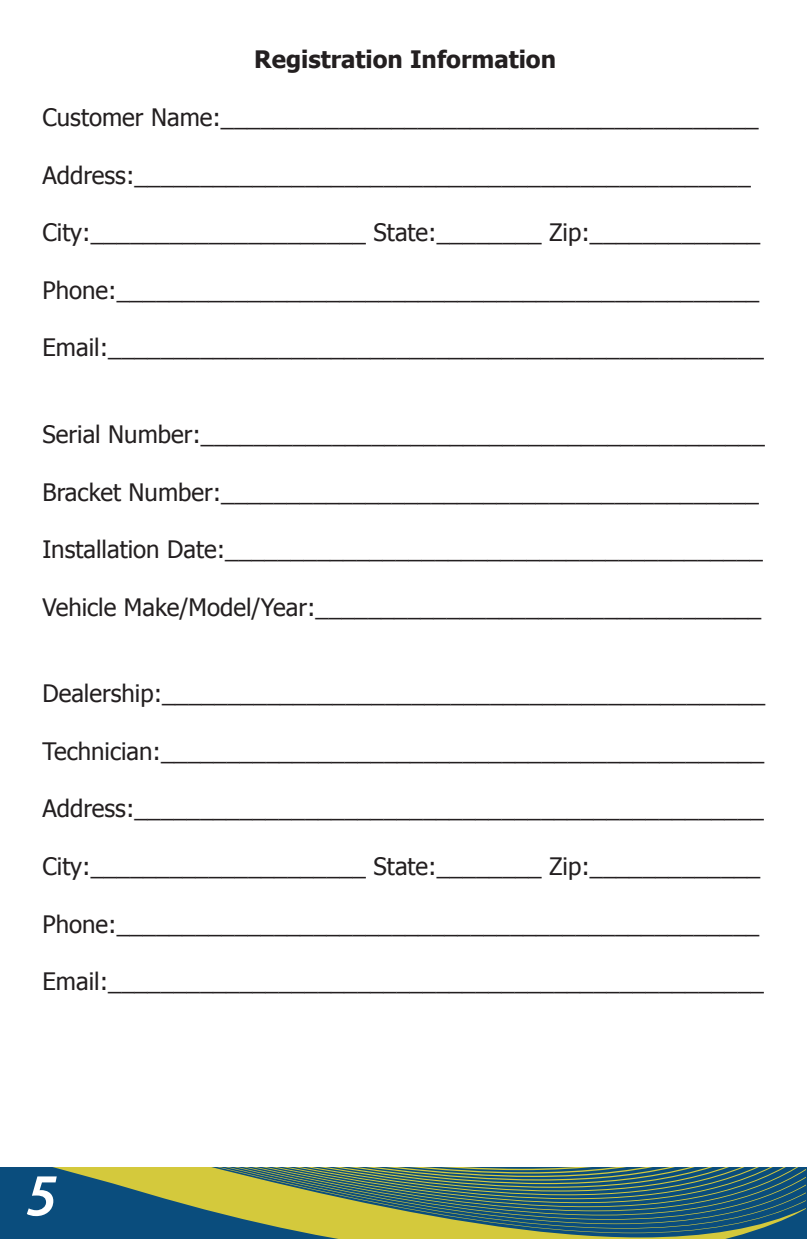
<style>
.page{position:relative;width:807px;height:1239px;background:#fff}
.page>*{position:absolute;margin:0;border:0;box-sizing:border-box;transform-origin:0 0}
.t1{font:italic 600 60px "Myriad Pro";color:#fff}
.t2{font:24px "Tahoma";color:#231f20}
.t3{font:700 24px "Tahoma";color:#231f20}
</style>
<div class="page">
<svg style="left:0;top:1167px;width:805px;height:71px;background:#537965"></svg>
<p class="t3" style="left:254px;top:43px;width:303px">Registration Information</p>
<p class="t2" style="left:42px;top:101px;width:717px">Customer Name:_________________________________________</p>
<p class="t2" style="left:42px;top:159px;width:709px">Address:_______________________________________________</p>
<p class="t2" style="left:42px;top:216px;width:719px">City:_____________________ State:________ Zip:_____________</p>
<p class="t2" style="left:42px;top:274px;width:718px">Phone:_________________________________________________</p>
<p class="t2" style="left:42px;top:331px;width:722px">Email:__________________________________________________</p>
<p class="t2" style="left:42px;top:418px;width:723px">Serial Number:___________________________________________</p>
<p class="t2" style="left:42px;top:475px;width:717px">Bracket Number:_________________________________________</p>
<p class="t2" style="left:42px;top:533px;width:721px">Installation Date:_________________________________________</p>
<p class="t2" style="left:42px;top:591px;width:720px">Vehicle Make/Model/Year:__________________________________</p>
<p class="t2" style="left:42px;top:677px;width:724px">Dealership:______________________________________________</p>
<p class="t2" style="left:42px;top:735px;width:723px">Technician:______________________________________________</p>
<p class="t2" style="left:42px;top:792px;width:722px">Address:________________________________________________</p>
<p class="t2" style="left:42px;top:850px;width:719px">City:_____________________ State:________ Zip:_____________</p>
<p class="t2" style="left:42px;top:907px;width:718px">Phone:_________________________________________________</p>
<p class="t2" style="left:42px;top:965px;width:722px">Email:__________________________________________________</p>
<h1 class="t1" style="left:26px;top:1157px;width:33px">5</h1>
</div>
